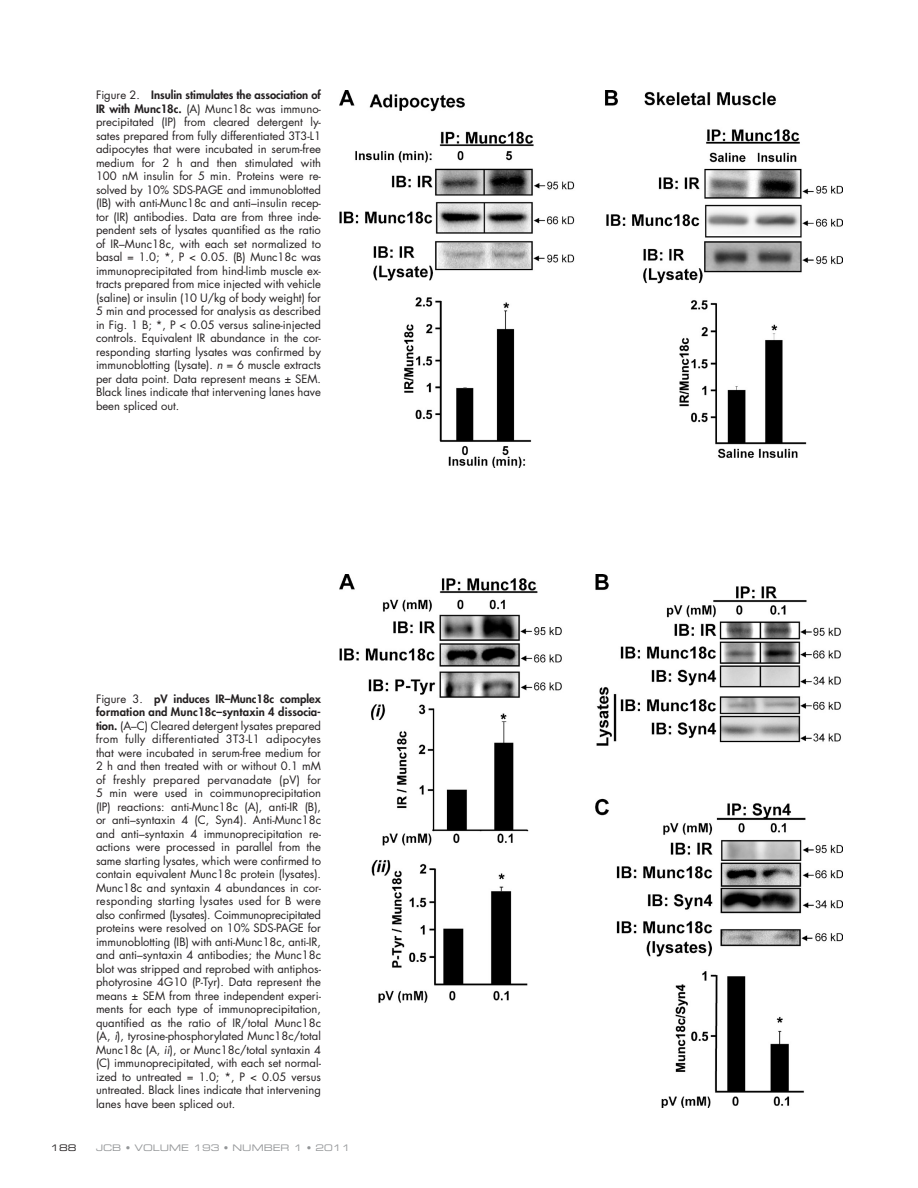
<style>
.page{position:relative;width:918px;height:1188px;background:#fff}
.page>*{position:absolute;margin:0;border:0;box-sizing:border-box;transform-origin:0 0}
.t1{font:11.25px/13.5px "Futura Std";color:#231f20;text-align:justify}
.t2{font:9px "Eurostile LT Std Ex 2";color:#949698}
.t3{font:9px "Eurostile LT Std Ex 2";color:#231f20}
.s1{font-weight:800}
.s2{font-style:italic}
</style>
<div class="page">
<img style="left:339px;top:90px;width:504px;height:377px">
<img style="left:339px;top:575px;width:504px;height:533px">
<p class="t1" style="left:96px;top:89px;width:227px">Figure 2. <span class="s1">Insulin stimulates the association of IR with Munc18c.</span> (A) Munc18c was immuno&shy;precipitated (IP) from cleared detergent ly&shy;sates prepared from fully differentiated 3T3-L1 adipocytes that were incubated in serum-free medium for 2 h and then stimulated with 100 nM insulin for 5 min. Proteins were re&shy;solved by 10% SDS-PAGE and immunoblotted (IB) with anti-Munc18c and anti–insulin recep&shy;tor (IR) antibodies. Data are from three inde&shy;pendent sets of lysates quantified as the ratio of IR–Munc18c, with each set normalized to basal = 1.0; *, P &lt; 0.05. (B) Munc18c was immunoprecipitated from hind-limb muscle ex&shy;tracts prepared from mice injected with vehicle (saline) or insulin (10 U/kg of body weight) for 5 min and processed for analysis as described in Fig. 1 B; *, P &lt; 0.05 versus saline-injected controls. Equivalent IR abundance in the cor&shy;responding starting lysates was confirmed by immunoblotting (Lysate). <span class="s2">n</span> = 6 muscle extracts per data point. Data represent means ± SEM.<br>Black lines indicate that intervening lanes have been spliced out.</p>
<p class="t1" style="left:96px;top:692px;width:227px">Figure 3. <span class="s1">pV induces IR–Munc18c complex formation and Munc18c–syntaxin 4 dissocia&shy;tion.</span> (A–C) Cleared detergent lysates prepared from fully differentiated 3T3-L1 adipo-cytes that were incubated in serum-free medium for 2 h and then treated with or without 0.1 mM of freshly prepared pervanadate (pV) for 5 min were used in coimmunoprecipitation (IP) reactions: anti-Munc18c (A), anti-IR (B), or anti–syntaxin 4 (C, Syn4). Anti-Munc18c and anti–syntaxin 4 immunoprecipitation re&shy;actions were processed in parallel from the same starting lysates, which were confirmed to contain equivalent Munc18c protein (lysates).<br>Munc18c and syntaxin 4 abundances in cor&shy;responding starting lysates used for B were also confirmed (Lysates). Coimmunoprecipitated proteins were resolved on 10% SDS-PAGE for immunoblotting (IB) with anti-Munc18c, anti-IR, and anti–syntaxin 4 antibodies; the Munc18c blot was stripped and reprobed with antiphos&shy;photyrosine 4G10 (P-Tyr). Data represent the means ± SEM from three independent experi&shy;ments for each type of immunoprecipitation, quantified as the ratio of IR/total Munc18c (A, <span class="s2">i</span>), tyrosine-phosphorylated Munc18c/total Munc18c (A, <span class="s2">ii</span>), or Munc18c/total syntaxin 4 (C) immunoprecipitated, with each set normal&shy;ized to untreated = 1.0; *, P &lt; 0.05 versus untreated. Black lines indicate that intervening lanes have been spliced out.</p>
<p class="t3" style="left:50px;top:1142px;width:28px">188</p>
<p class="t2" style="left:96px;top:1142px;width:256px">JCB • VOLUME 193 • NUMBER 1 • 2011</p>
</div>
